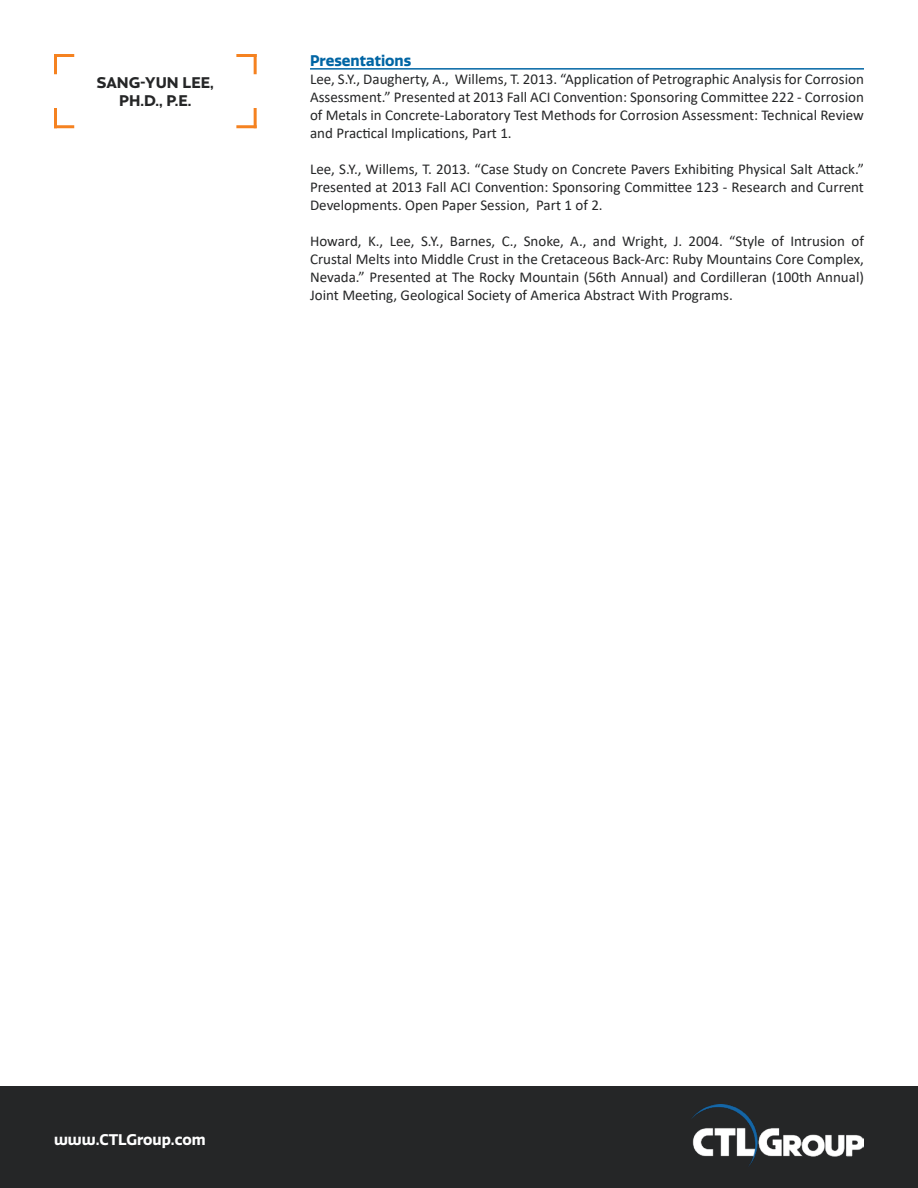
<style>
.page{position:relative;width:918px;height:1188px;background:#fff}
.page>*{position:absolute;margin:0;border:0;box-sizing:border-box;transform-origin:0 0}
.t1{font:15px/18px "Calibri";color:#252627;text-align:justify}
.t2{font:700 15px/18px "Cresta";color:#252627;text-align:center}
.t3{font:700 15px "Quatro";color:#fff}
.t4{font:700 15px "Quatro";color:#0065a4}
</style>
<div class="page">
<div style="left:0;top:1086px;width:918px;height:102px;background:#252627"></div>
<img style="left:692px;top:1105px;width:172px;height:61px">
<hr style="left:310px;top:68px;width:554px;height:2px;background:#0065a4">
<hr style="left:54px;top:54px;width:3px;height:20px;background:#f58220">
<hr style="left:54px;top:54px;width:20px;height:3px;background:#f58220">
<hr style="left:236px;top:54px;width:21px;height:3px;background:#f58220">
<hr style="left:254px;top:54px;width:3px;height:20px;background:#f58220">
<hr style="left:54px;top:125px;width:20px;height:3px;background:#f58220">
<hr style="left:54px;top:108px;width:3px;height:20px;background:#f58220">
<hr style="left:254px;top:108px;width:3px;height:20px;background:#f58220">
<hr style="left:236px;top:125px;width:21px;height:3px;background:#f58220">
<p class="t2" style="left:97px;top:72px;width:119px">SANG-YUN LEE,<br>PH.D., P.E.</p>
<p class="t4" style="left:310px;top:51px;width:103px">Presentations</p>
<p class="t1" style="left:310px;top:69px;width:555px">Lee, S.Y., Daugherty, A., Willems, T. 2013. “Application of Petrographic Analysis for Corrosion Assessment.” Presented at 2013 Fall ACI Convention: Sponsoring Committee 222 - Corrosion of Metals in Concrete-Laboratory Test Methods for Corrosion Assessment: Technical Review and Practical Implications, Part 1.</p>
<p class="t1" style="left:310px;top:159px;width:555px">Lee, S.Y., Willems, T. 2013. “Case Study on Concrete Pavers Exhibiting Physical Salt Attack.” Presented at 2013 Fall ACI Convention: Sponsoring Committee 123 - Research and Current Developments. Open Paper Session, Part 1 of 2.</p>
<p class="t1" style="left:310px;top:231px;width:555px">Howard, K., Lee, S.Y., Barnes, C., Snoke, A., and Wright, J. 2004. “Style of Intrusion of Crustal Melts into Middle Crust in the Cretaceous Back-Arc: Ruby Mountains Core Complex, Nevada.” Presented at The Rocky Mountain (56th Annual) and Cordilleran (100th Annual)<br>Joint Meeting, Geological Society of America Abstract With Programs.</p>
<p class="t3" style="left:54px;top:1130px;width:153px">www.CTLGroup.com</p>
</div>
